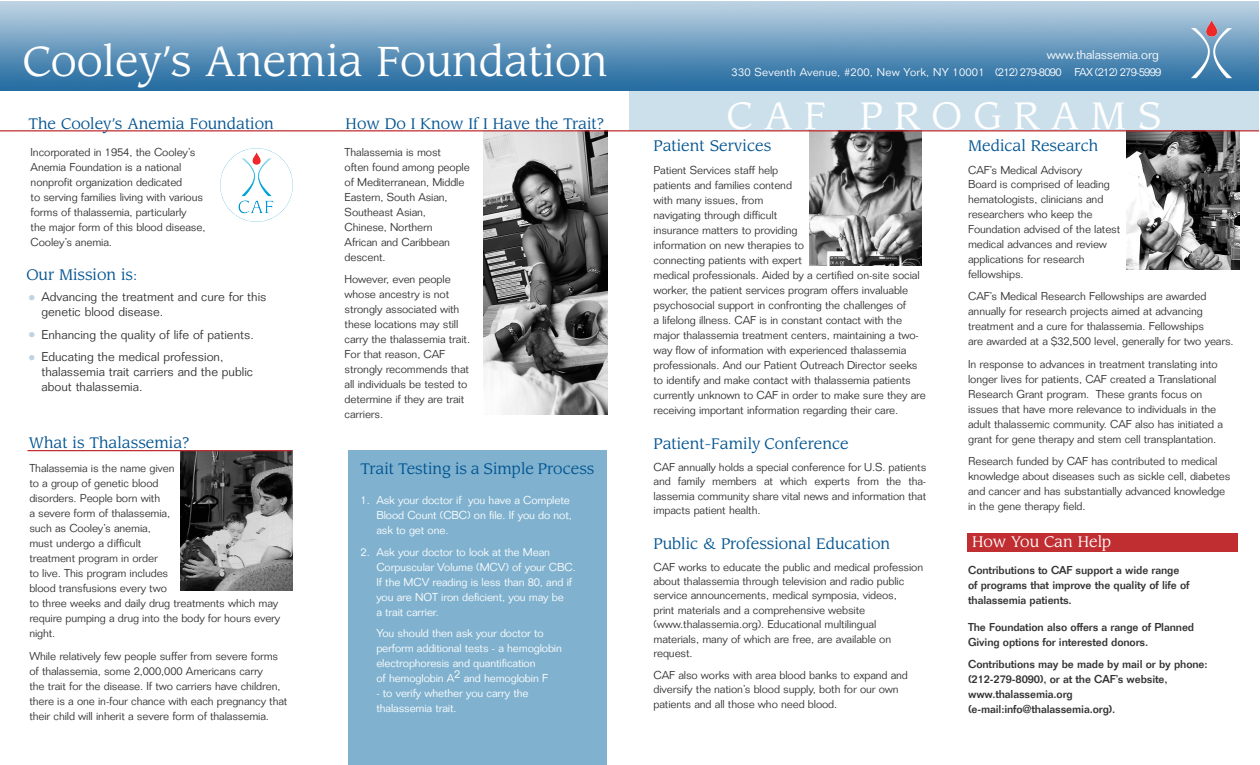
<style>
.page{position:relative;width:1260px;height:765px;background:#fff}
.page>*{position:absolute;margin:0;border:0;box-sizing:border-box;transform-origin:0 0}
.t1{font:41.25px "Leawood";color:#fff}
.t2{font:37.5px "Leawood";letter-spacing:.31em;color:#fff}
.t3{font:15px "Leawood";color:#005391}
.t4{font:15px "Leawood";color:#fff}
.t5{font:300 12.5px/15px "Folio";color:#333}
.t6{font:300 12.5px "Folio";letter-spacing:-.01em;color:#fff}
.t7{font:300 11.25px/15px "Folio";letter-spacing:-.01em;color:#333}
.t8{font:300 11.25px/15px "Folio";letter-spacing:-.01em;color:#fff}
.t9{font:500 11.25px/15px "Folio";letter-spacing:-.01em;color:#333}
.t10{font:300 11.25px "Folio";letter-spacing:.015em;color:#fff}
.s1{font-family:"Folio";font-weight:300}
.s2{font-size:15px;color:#bfd4e3}
</style>
<div class="page">
<div style="left:629px;top:84px;width:630px;height:47px;background:#cce0ec"></div>
<img style="left:220px;top:149px;width:72px;height:72px">
<div style="left:967px;top:533px;width:271px;height:19px;background:#c12e31"></div>
<div style="left:348px;top:451px;width:259px;height:314px;background:#80b2cf"></div>
<img style="left:0;top:1px;width:1259px;height:90px">
<img style="left:180px;top:452px;width:113px;height:138px">
<svg style="left:27px;top:450px;width:266px;height:2px"></svg>
<img style="left:809px;top:132px;width:113px;height:134px">
<img style="left:483px;top:132px;width:124px;height:283px">
<img style="left:1192px;top:20px;width:48px;height:65px">
<img style="left:1127px;top:132px;width:112px;height:138px">
<svg style="left:0;top:130px;width:1259px;height:2px"></svg>
<h1 class="t1" style="left:23px;top:36px;width:587px">Cooley’s Anemia Foundation</h1>
<h3 class="t3" style="left:28px;top:115px;width:247px">The Cooley’s Anemia Foundation</h3>
<p class="t7" style="left:31px;top:145px;width:176px">Incorporated in 1954, the Cooley’s Anemia Foundation is a national nonprofit organization dedicated<br>to serving families living with various forms of thalassemia, particularly<br>the major form of this blood disease, Cooley’s anemia.</p>
<h3 class="t3" style="left:26px;top:266px;width:112px">Our Mission is<span class="s1">:</span></h3>
<h3 class="t3" style="left:346px;top:115px;width:260px">How Do I Know If I Have the Trait?</h3>
<p class="t7" style="left:345px;top:145px;width:127px">Thalassemia is most<br>often found among people of Mediterranean, Middle<br>Eastern, South Asian,<br>Southeast Asian,<br>Chinese, Northern<br>African and Caribbean descent.</p>
<p class="t7" style="left:345px;top:272px;width:127px">However, even people whose ancestry is not strongly associated with these locations may still carry the thalassemia trait.<br>For that reason, CAF strongly recommends that all individuals be tested to determine if they are trait carriers.</p>
<p class="t5" style="left:42px;top:289px;width:226px;text-indent:-13px"><span class="s2">•</span> Advancing the treatment and cure for this genetic blood disease.</p>
<p class="t5" style="left:28px;top:327px;width:227px"><span class="s2">•</span> Enhancing the quality of life of patients.</p>
<p class="t5" style="left:42px;top:349px;width:213px;text-indent:-13px"><span class="s2">•</span> Educating the medical profession, thalassemia trait carriers and the public about thalassemia.</p>
<h3 class="t3" style="left:29px;top:434px;width:162px">What is Thalassemia?</h3>
<p class="t7" style="left:29px;top:461px;width:252px">Thalassemia is the name given<br>to a group of genetic blood<br>disorders. People born with<br>a severe form of thalassemia,<br>such as Cooley’s anemia,<br>must undergo a difficult<br>treatment program in order<br>to live. This program includes<br>blood transfusions every two<br>to three weeks and daily drug treatments which may require pumping a drug into the body for hours every night.</p>
<p class="t7" style="left:29px;top:648px;width:260px">While relatively few people suffer from severe forms of thalassemia, some 2,000,000 Americans carry<br>the trait for the disease. If two carriers have children, there is a one in-four chance with each pregnancy that their child will inherit a severe form of thalassemia.</p>
<h3 class="t3" style="left:361px;top:460px;width:235px">Trait Testing is a Simple Process</h3>
<p class="t8" style="left:376px;top:493px;width:197px;text-indent:-16px">1. Ask your doctor if you have a Complete<br>Blood Count (CBC) on file. If you do not, ask to get one.</p>
<p class="t8" style="left:376px;top:544px;width:201px;text-indent:-16px">2. Ask your doctor to look at the Mean Corpuscular Volume (MCV) of your CBC.<br>If the MCV reading is less than 80, and if you are NOT iron deficient, you may be<br>a trait carrier.</p>
<p class="t8" style="left:376px;top:625px;width:187px">You should then ask your doctor to perform additional tests - a hemoglobin electrophoresis and quantification<br>of hemoglobin A2 and hemoglobin F</p>
<p class="t8" style="left:376px;top:685px;width:154px">- to verify whether you carry the thalassemia trait.</p>
<p class="t6" style="left:1047px;top:47px;width:114px">www.thalassemia.org</p>
<p class="t10" style="left:732px;top:65px;width:431px">330 Seventh Avenue, #200, New York, NY 10001 (212) 279-8090 FAX (212) 279-5999</p>
<h2 class="t2" style="left:727px;top:94px;width:436px">CAF PROGRAMS</h2>
<h3 class="t3" style="left:654px;top:137px;width:119px">Patient Services</h3>
<p class="t7" style="left:654px;top:163px;width:274px">Patient Services staff help<br>patients and families contend<br>with many issues, from<br>navigating through difficult<br>insurance matters to providing<br>information on new therapies to<br>connecting patients with expert<br>medical professionals. Aided by a certified on-site social worker, the patient services program offers invaluable psychosocial support in confronting the challenges of<br>a lifelong illness. CAF is in constant contact with the major thalassemia treatment centers, maintaining a two&shy;way flow of information with experienced thalassemia professionals. And our Patient Outreach Director seeks to identify and make contact with thalassemia patients currently unknown to CAF in order to make sure they are receiving important information regarding their care.</p>
<h3 class="t3" style="left:654px;top:435px;width:197px">Patient-Family Conference</h3>
<p class="t7" style="left:654px;top:460px;width:274px;line-height:14.4px;text-align:justify">CAF annually holds a special conference for U.S. patients and family members at which experts from the tha&shy;lassemia community share vital news and information that impacts patient health.</p>
<h3 class="t3" style="left:654px;top:535px;width:238px">Public &amp; Professional Education</h3>
<p class="t7" style="left:654px;top:560px;width:271px;line-height:14.4px">CAF works to educate the public and medical profession about thalassemia through television and radio public service announcements, medical symposia, videos,<br>print materials and a comprehensive website (www.thalassemia.org). Educational multilingual materials, many of which are free, are available on request.</p>
<p class="t7" style="left:654px;top:668px;width:256px;line-height:14.4px">CAF also works with area blood banks to expand and diversify the nation’s blood supply, both for our own patients and all those who need blood.</p>
<h3 class="t3" style="left:968px;top:137px;width:132px">Medical Research</h3>
<p class="t7" style="left:968px;top:164px;width:143px;line-height:13.5px">CAF’s Medical Advisory<br>Board is comprised of leading</p>
<p class="t7" style="left:968px;top:191px;width:154px">hematologists, clinicians and researchers who keep the<br>Foundation advised of the latest medical advances and review applications for research fellowships.</p>
<p class="t7" style="left:968px;top:289px;width:267px">CAF’s Medical Research Fellowships are awarded annually for research projects aimed at advancing treatment and a cure for thalassemia. Fellowships<br>are awarded at a $32,500 level, generally for two years.</p>
<p class="t7" style="left:968px;top:356px;width:256px">In response to advances in treatment translating into longer lives for patients, CAF created a Translational Research Grant program. These grants focus on issues that have more relevance to individuals in the adult thalassemic community. CAF also has initiated a grant for gene therapy and stem cell transplantation.</p>
<p class="t7" style="left:968px;top:454px;width:264px">Research funded by CAF has contributed to medical knowledge about diseases such as sickle cell, diabetes and cancer and has substantially advanced knowledge in the gene therapy field.</p>
<h3 class="t4" style="left:972px;top:533px;width:141px">How You Can Help</h3>
<p class="t9" style="left:968px;top:563px;width:223px">Contributions to CAF support a wide range of programs that improve the quality of life of thalassemia patients.</p>
<p class="t9" style="left:968px;top:619px;width:228px">The Foundation also offers a range of Planned<br>Giving options for interested donors.</p>
<p class="t9" style="left:968px;top:657px;width:241px">Contributions may be made by mail or by phone: (212-279-8090), or at the CAF’s website, www.thalassemia.org (e-mail:info@thalassemia.org).</p>
</div>
